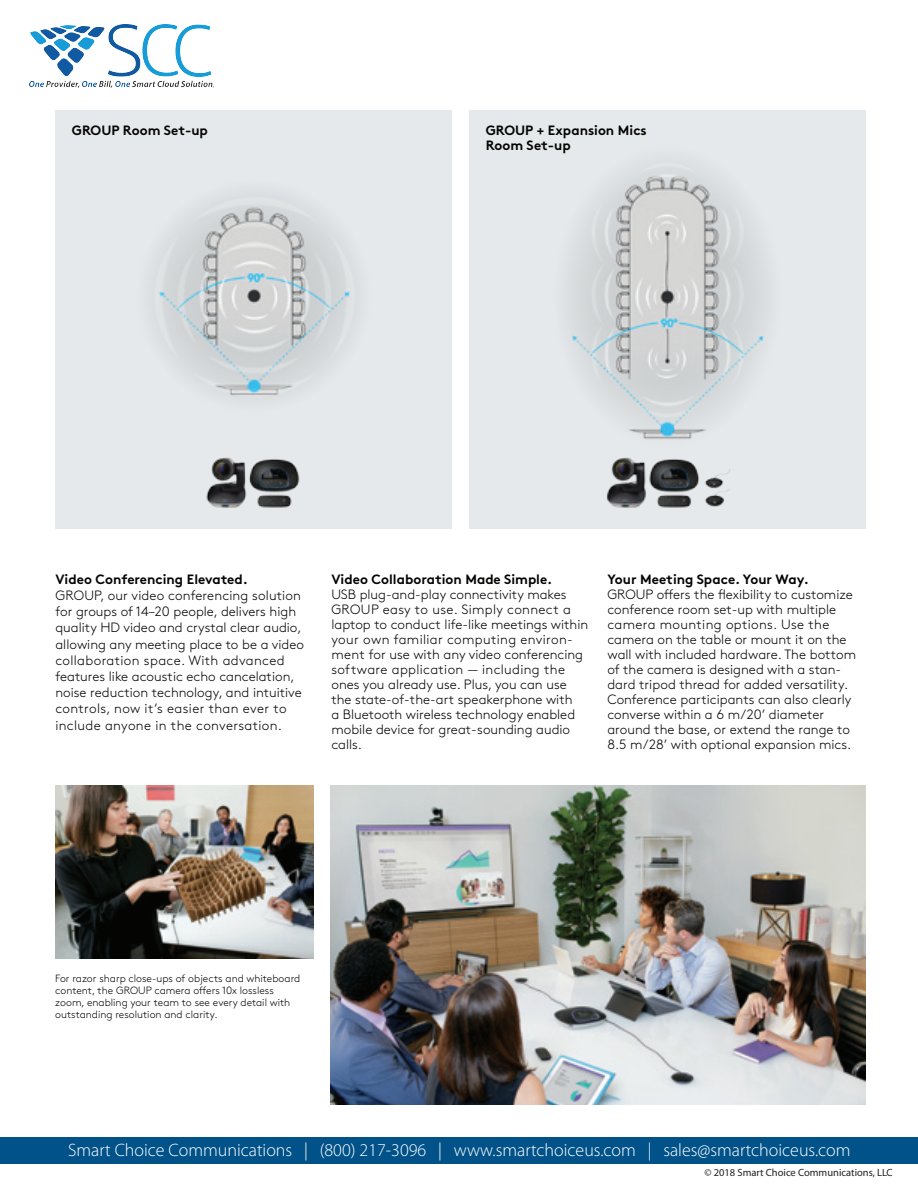
<style>
.page{position:relative;width:918px;height:1188px;background:#fff}
.page>*{position:absolute;margin:0;border:0;box-sizing:border-box;transform-origin:0 0}
.t1{font:300 18px "Myriad Pro";color:#fff}
.t2{font:300 13.5px/15px "Brown Pro";color:#040503}
.t3{font:700 13.5px/15px "Brown Pro";color:#040503}
.t4{font:300 10.5px/12px "Brown Pro";color:#040503}
.t5{font:10.5px "Myriad Pro";color:#231f20}
</style>
<div class="page">
<img style="left:30px;top:25px;width:183px;height:63px">
<div style="left:0;top:1137px;width:918px;height:27px;background:#005288"></div>
<div style="left:55px;top:111px;width:396px;height:418px;background:#e5e9eb"></div>
<div style="left:469px;top:111px;width:396px;height:418px;background:#e5e9eb"></div>
<img style="left:569px;top:167px;width:197px;height:272px">
<img style="left:152px;top:194px;width:205px;height:205px">
<img style="left:331px;top:786px;width:534px;height:319px">
<img style="left:206px;top:457px;width:94px;height:51px">
<img style="left:606px;top:457px;width:124px;height:51px">
<img style="left:55px;top:786px;width:258px;height:172px">
<p class="t3" style="left:72px;top:121px;width:137px">GROUP Room Set-up</p>
<p class="t3" style="left:486px;top:121px;width:163px">GROUP + Expansion Mics<br>Room Set-up</p>
<p class="t3" style="left:55px;top:570px;width:194px">Video Conferencing Elevated.</p>
<p class="t2" style="left:55px;top:586px;width:250px;line-height:16.2px">GROUP, our video conferencing solution for groups of 14–20 people, delivers high quality HD video and crystal clear audio, allowing any meeting place to be a video collaboration space. With advanced features like acoustic echo cancelation, noise reduction technology, and intuitive controls, now it’s easier than ever to include anyone in the conversation.</p>
<p class="t3" style="left:331px;top:570px;width:222px">Video Collaboration Made Simple.</p>
<p class="t2" style="left:331px;top:586px;width:258px">USB plug-and-play connectivity makes GROUP easy to use. Simply connect a laptop to conduct life-like meetings within your own familiar computing environ&shy;ment for use with any video conferencing software application — including the ones you already use. Plus, you can use the state-of-the-art speakerphone with<br>a Bluetooth wireless technology enabled mobile device for great-sounding audio calls.</p>
<p class="t3" style="left:607px;top:570px;width:203px">Your Meeting Space. Your Way.</p>
<p class="t2" style="left:607px;top:586px;width:250px">GROUP offers the flexibility to customize conference room set-up with multiple camera mounting options. Use the camera on the table or mount it on the wall with included hardware. The bottom of the camera is designed with a stan&shy;dard tripod thread for added versatility.<br>Conference participants can also clearly converse within a 6 m/20’ diameter around the base, or extend the range to 8.5 m/28’ with optional expansion mics.</p>
<p class="t4" style="left:55px;top:971px;width:247px">For razor sharp close-ups of objects and whiteboard content, the GROUP camera offers 10x lossless zoom, enabling your team to see every detail with outstanding resolution and clarity.</p>
<h1 class="t1" style="left:68px;top:1140px;width:784px">Smart Choice Communications | (800) 217-3096 | www.smartchoiceus.com | sales@smartchoiceus.com</h1>
<p class="t5" style="left:704px;top:1166px;width:190px">© 2018 Smart Choice Communications, LLC</p>
</div>
